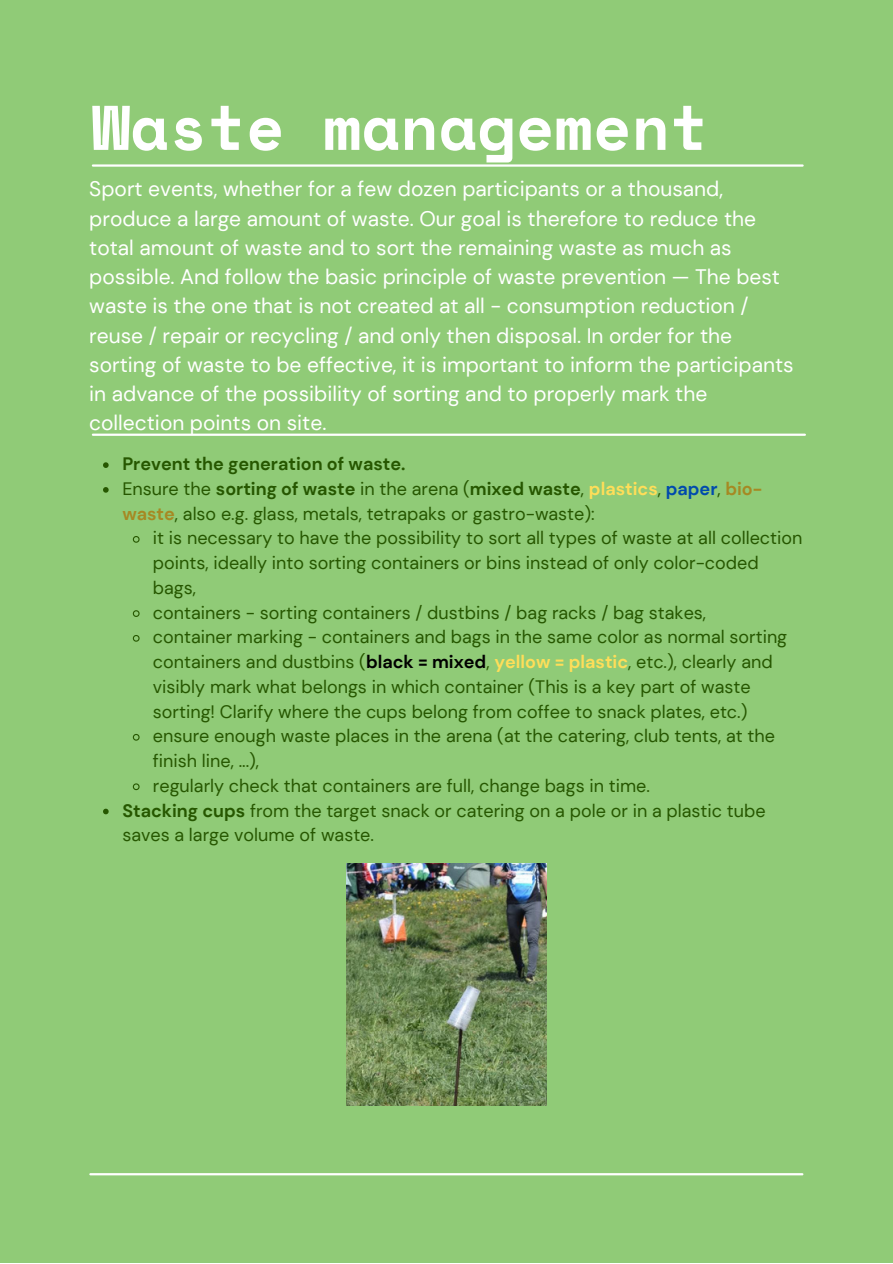
<style>
.page{position:relative;width:893px;height:1264px;background:#fff}
.page>*{position:absolute;margin:0;border:0;box-sizing:border-box;transform-origin:0 0}
.t1{font:700 63px "Space Mono";color:#fff}
.t2{font:21px/29.2px "DM Sans";color:#fff}
.t3{font:18px/24.8px "DM Sans";color:#265700}
.s1{font-weight:700}
.s2{font-weight:700;color:#ffde59}
.s3{font-weight:700;color:#004aad}
.s4{font-weight:700;color:#a68923}
.s5{font-weight:700;color:#000}
</style>
<div class="page">
<div style="left:0;top:0;width:892px;height:1262px;background:#90cb77"></div>
<hr style="left:90px;top:1173px;width:712px;height:2px;background:#fff">
<hr style="left:93px;top:164px;width:709px;height:3px;background:#fff">
<hr style="left:93px;top:433px;width:711px;height:3px;background:#fff">
<img style="left:346px;top:864px;width:200px;height:241px">
<svg style="left:103px;top:462px;width:6px;height:6px"></svg>
<svg style="left:103px;top:487px;width:6px;height:5px"></svg>
<svg style="left:132px;top:536px;width:8px;height:7px"></svg>
<svg style="left:132px;top:610px;width:8px;height:7px"></svg>
<svg style="left:132px;top:635px;width:8px;height:7px"></svg>
<svg style="left:132px;top:734px;width:8px;height:7px"></svg>
<svg style="left:132px;top:783px;width:8px;height:8px"></svg>
<svg style="left:103px;top:808px;width:6px;height:6px"></svg>
<h1 class="t1" style="left:92px;top:79px;width:618px">Waste management</h1>
<p class="t2" style="left:89px;top:175px;width:705px">Sport events, whether for a few dozen participants or a thousand, produce a large amount of waste. Our goal is therefore to reduce the total amount of waste and to sort the remaining waste as much as possible. And follow the basic principle of waste prevention — The best waste is the one that is not created at all - consumption reduction / reuse / repair or recycling / and only then disposal. In order for the sorting of waste to be effective, it is important to inform the participants in advance of the possibility of sorting and to properly mark the collection points on site.</p>
<p class="t3" style="left:122px;top:451px;width:641px"><span class="s1">Prevent the generation of waste.<br></span>Ensure the <span class="s1">sorting of waste</span> in the arena (<span class="s1">mixed waste</span>, <span class="s2">plastics</span>, <span class="s3">paper</span>, <span class="s4">bio&shy;waste</span>, also e.g. glass, metals, tetrapaks or gastro-waste):</p>
<p class="t3" style="left:153px;top:526px;width:651px">it is necessary to have the possibility to sort all types of waste at all collection</p>
<p class="t3" style="left:153px;top:550px;width:607px">points, ideally into sorting containers or bins instead of only color-coded</p>
<p class="t3" style="left:153px;top:575px;width:45px">bags,</p>
<p class="t3" style="left:153px;top:600px;width:554px">containers - sorting containers / dustbins / bag racks / bag stakes,</p>
<p class="t3" style="left:153px;top:625px;width:635px">container marking - containers and bags in the same color as normal sorting</p>
<p class="t3" style="left:153px;top:649px;width:621px">containers and dustbins (<span class="s5">black = mixed</span>, <span class="s2">yellow = plastic</span>, etc.), clearly and</p>
<p class="t3" style="left:153px;top:674px;width:599px">visibly mark what belongs in which container (This is a key part of waste</p>
<p class="t3" style="left:153px;top:699px;width:596px">sorting! Clarify where the cups belong from coffee to snack plates, etc.)</p>
<p class="t3" style="left:153px;top:723px;width:623px">ensure enough waste places in the arena (at the catering, club tents, at the</p>
<p class="t3" style="left:153px;top:748px;width:108px">finish line, ...),</p>
<p class="t3" style="left:153px;top:773px;width:498px">regularly check that containers are full, change bags in time.</p>
<p class="t3" style="left:122px;top:798px;width:644px"><span class="s1">Stacking cups</span> from the target snack or catering on a pole or in a plastic tube</p>
<p class="t3" style="left:122px;top:822px;width:253px">saves a large volume of waste.</p>
</div>
